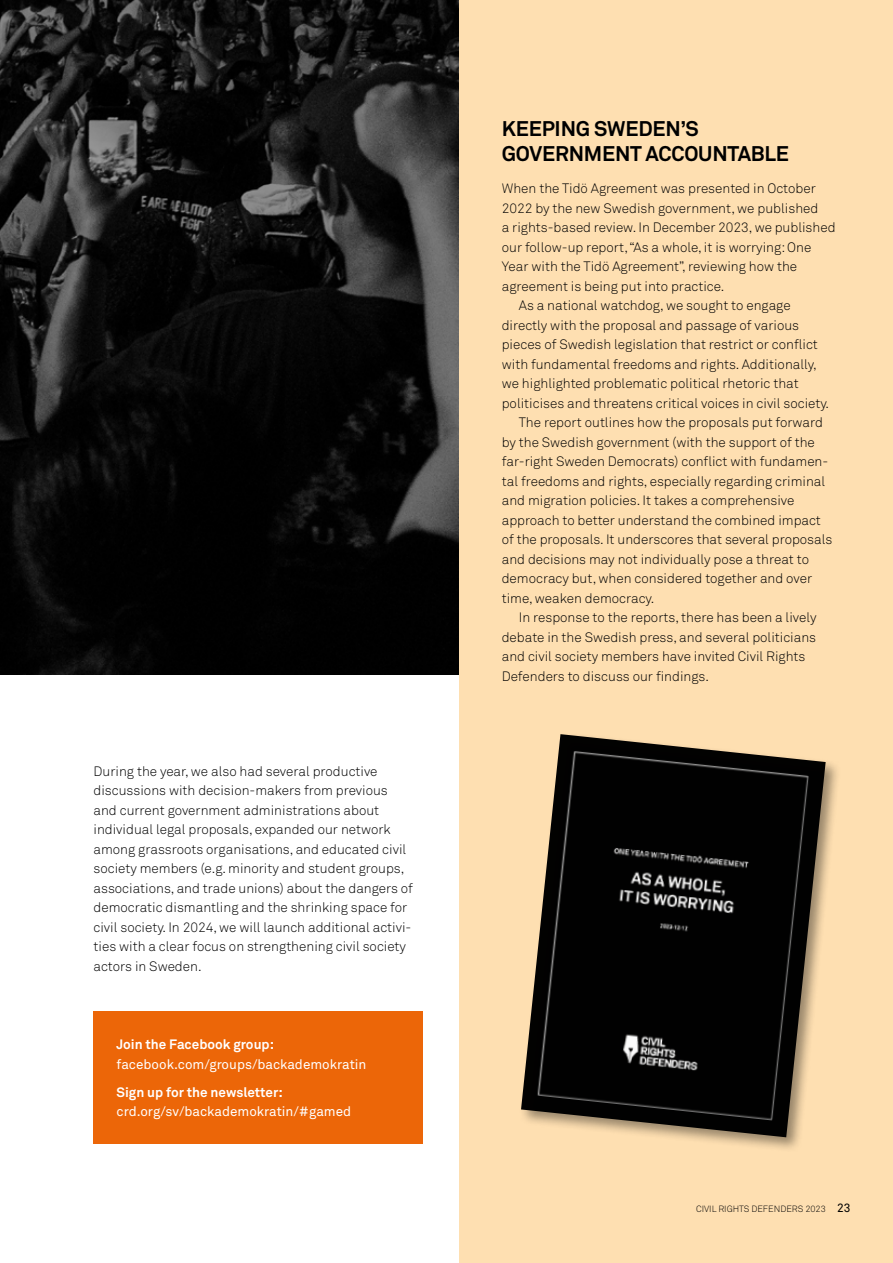
<style>
.page{position:relative;width:893px;height:1263px;background:#fff}
.page>*{position:absolute;margin:0;border:0;box-sizing:border-box;transform-origin:0 0}
.t1{font:700 21px/25.2px "Akkurat";letter-spacing:-.01em;color:#000}
.t2{font:300 13.5px/19.5px "Akkurat";color:#000}
.t3{font:13.5px "Akkurat";color:#fff}
.t4{font:700 13.5px "Akkurat";color:#fff}
.t5{font:300 9px "Akkurat";color:#000}
.s1{font-weight:400;font-size:12px}
</style>
<div class="page">
<img style="left:0;top:0;width:459px;height:674px">
<div style="left:459px;top:0;width:434px;height:1263px;background:#fedfb1"></div>
<div style="left:518px;top:731px;width:323px;height:422px;background:#000;opacity:.4"></div>
<img style="left:521px;top:734px;width:305px;height:403px">
<div style="left:94px;top:1011px;width:329px;height:133px;background:#ec6608"></div>
<p class="t2" style="left:94px;top:761px;width:321px">During the year, we also had several productive discussions with decision-makers from previous and current government administrations about individual legal proposals, expanded our network among grassroots organisations, and educated civil society members (e.g. minority and student groups, associations, and trade unions) about the dangers of democratic dismantling and the shrinking space for civil society. In 2024, we will launch additional activi&shy;ties with a clear focus on strengthening civil society actors in Sweden.</p>
<p class="t4" style="left:117px;top:1036px;width:159px">Join the Facebook group:</p>
<p class="t3" style="left:117px;top:1056px;width:251px">facebook.com/groups/backademokratin</p>
<p class="t4" style="left:117px;top:1084px;width:168px">Sign up for the newsletter:</p>
<p class="t3" style="left:117px;top:1103px;width:236px">crd.org/sv/backademokratin/#gamed</p>
<h1 class="t1" style="left:502px;top:116px;width:289px">KEEPING SWEDEN’S<br>GOVERNMENT ACCOUNTABLE</h1>
<p class="t2" style="left:502px;top:179px;width:316px">When the Tidö Agreement was presented in October</p>
<p class="t2" style="left:502px;top:198px;width:318px">2022 by the new Swedish government, we published</p>
<p class="t2" style="left:502px;top:218px;width:335px">a rights-based review. In December 2023, we published</p>
<p class="t2" style="left:502px;top:237px;width:311px">our follow-up report, “As a whole, it is worrying: One</p>
<p class="t2" style="left:502px;top:257px;width:297px">Year with the Tidö Agreement”, reviewing how the</p>
<p class="t2" style="left:502px;top:276px;width:224px">agreement is being put into practice.</p>
<p class="t2" style="left:519px;top:296px;width:273px">As a national watchdog, we sought to engage</p>
<p class="t2" style="left:502px;top:315px;width:299px">directly with the proposal and passage of various</p>
<p class="t2" style="left:502px;top:335px;width:318px">pieces of Swedish legislation that restrict or conflict</p>
<p class="t2" style="left:502px;top:354px;width:316px">with fundamental freedoms and rights. Additionally,</p>
<p class="t2" style="left:502px;top:374px;width:298px">we highlighted problematic political rhetoric that</p>
<p class="t2" style="left:502px;top:393px;width:329px">politicises and threatens critical voices in civil society.</p>
<p class="t2" style="left:519px;top:413px;width:306px">The report outlines how the proposals put forward</p>
<p class="t2" style="left:502px;top:432px;width:315px">by the Swedish government (with the support of the</p>
<p class="t2" style="left:502px;top:452px;width:328px">far-right Sweden Democrats) conflict with fundamen-</p>
<p class="t2" style="left:502px;top:471px;width:325px">tal freedoms and rights, especially regarding criminal</p>
<p class="t2" style="left:502px;top:491px;width:294px">and migration policies. It takes a comprehensive</p>
<p class="t2" style="left:502px;top:510px;width:321px">approach to better understand the combined impact</p>
<p class="t2" style="left:502px;top:529px;width:332px">of the proposals. It underscores that several proposals</p>
<p class="t2" style="left:502px;top:549px;width:309px">and decisions may not individually pose a threat to</p>
<p class="t2" style="left:502px;top:568px;width:312px">democracy but, when considered together and over</p>
<p class="t2" style="left:502px;top:588px;width:154px">time, weaken democracy.</p>
<p class="t2" style="left:519px;top:607px;width:299px">In response to the reports, there has been a lively</p>
<p class="t2" style="left:502px;top:627px;width:316px">debate in the Swedish press, and several politicians</p>
<p class="t2" style="left:502px;top:646px;width:305px">and civil society members have invited Civil Rights</p>
<p class="t2" style="left:502px;top:666px;width:209px">Defenders to discuss our findings.</p>
<p class="t5" style="left:696px;top:1203px;width:156px">CIVIL RIGHTS DEFENDERS 2023 <span class="s1">23</span></p>
</div>
